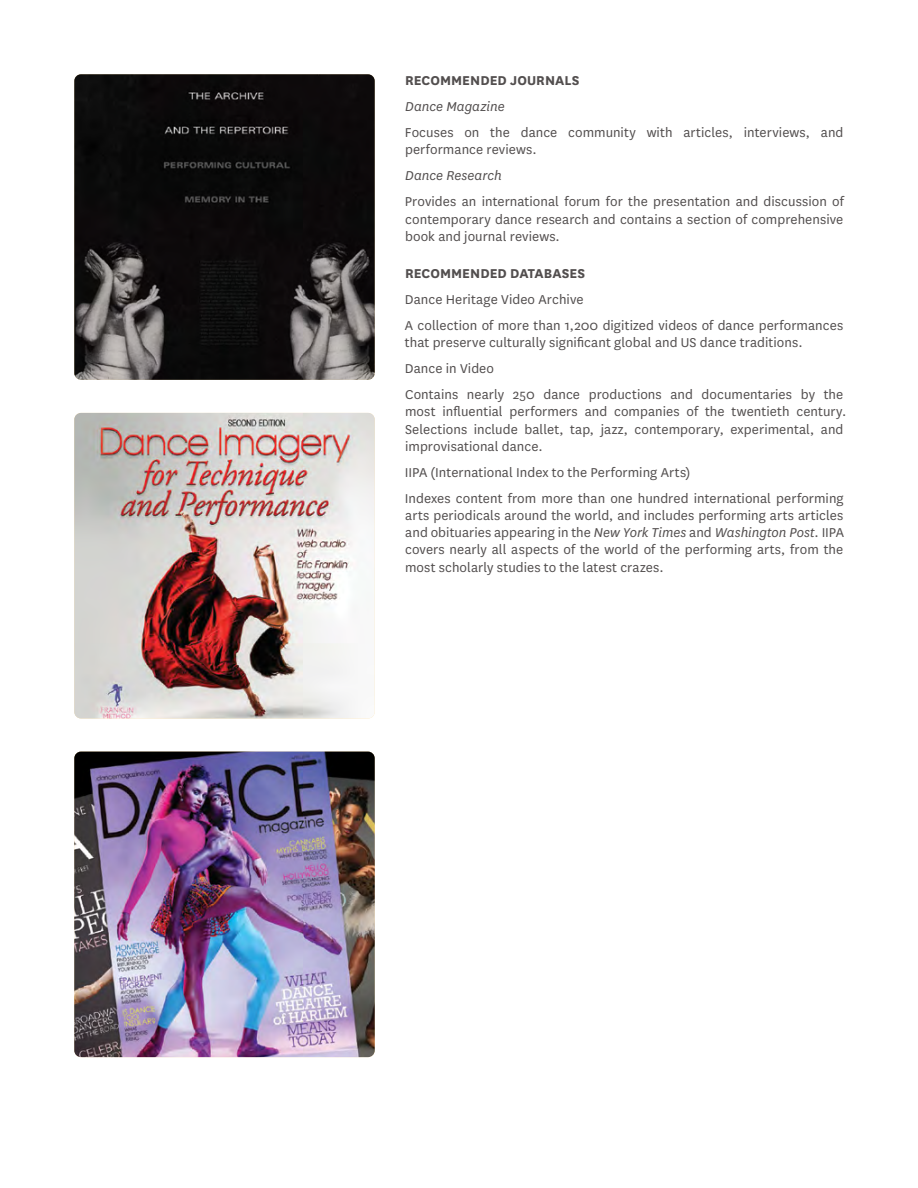
<style>
.page{position:relative;width:918px;height:1188px;background:#fff}
.page>*{position:absolute;margin:0;border:0;box-sizing:border-box;transform-origin:0 0}
.t1{font:15px/17.2px "National";letter-spacing:.005em;color:#524e4e}
.t2{font:700 15px "National";letter-spacing:.005em;color:#524e4e}
.t3{font:italic 15px "National";letter-spacing:.005em;color:#524e4e}
.s1{font-style:italic}
</style>
<div class="page">
<img style="left:74px;top:413px;width:301px;height:305px">
<img style="left:74px;top:74px;width:301px;height:306px">
<img style="left:74px;top:752px;width:301px;height:305px">
<p class="t2" style="left:405px;top:70px;width:176px">RECOMMENDED JOURNALS</p>
<p class="t3" style="left:405px;top:97px;width:101px">Dance Magazine</p>
<p class="t1" style="left:405px;top:123px;width:440px">Focuses on the dance community with articles, interviews, and performance reviews.</p>
<p class="t3" style="left:405px;top:166px;width:98px">Dance Research</p>
<p class="t1" style="left:405px;top:192px;width:440px;text-align:justify">Provides an international forum for the presentation and discussion of contemporary dance research and contains a section of comprehensive book and journal reviews.</p>
<p class="t2" style="left:405px;top:263px;width:182px">RECOMMENDED DATABASES</p>
<p class="t1" style="left:405px;top:286px;width:440px;line-height:26px">Dance Heritage Video Archive<br>A collection of more than 1,200 digitized videos of dance performances</p>
<p class="t1" style="left:405px;top:329px;width:440px;line-height:26px">that preserve culturally significant global and US dance traditions.<br>Dance in Video<br>Contains nearly 250 dance productions and documentaries by the</p>
<p class="t1" style="left:405px;top:402px;width:443px">most influential performers and companies of the twentieth century.<br>Selections include ballet, tap, jazz, contemporary, experimental, and improvisational dance.</p>
<p class="t1" style="left:405px;top:459px;width:440px;line-height:26px">IIPA (International Index to the Performing Arts)<br>Indexes content from more than one hundred international performing</p>
<p class="t1" style="left:405px;top:506px;width:441px;text-align:justify">arts periodicals around the world, and includes performing arts articles and obituaries appearing in the <span class="s1">New York Times</span> and <span class="s1">Washington Post</span>. IIPA covers nearly all aspects of the world of the performing arts, from the most scholarly studies to the latest crazes.</p>
</div>
